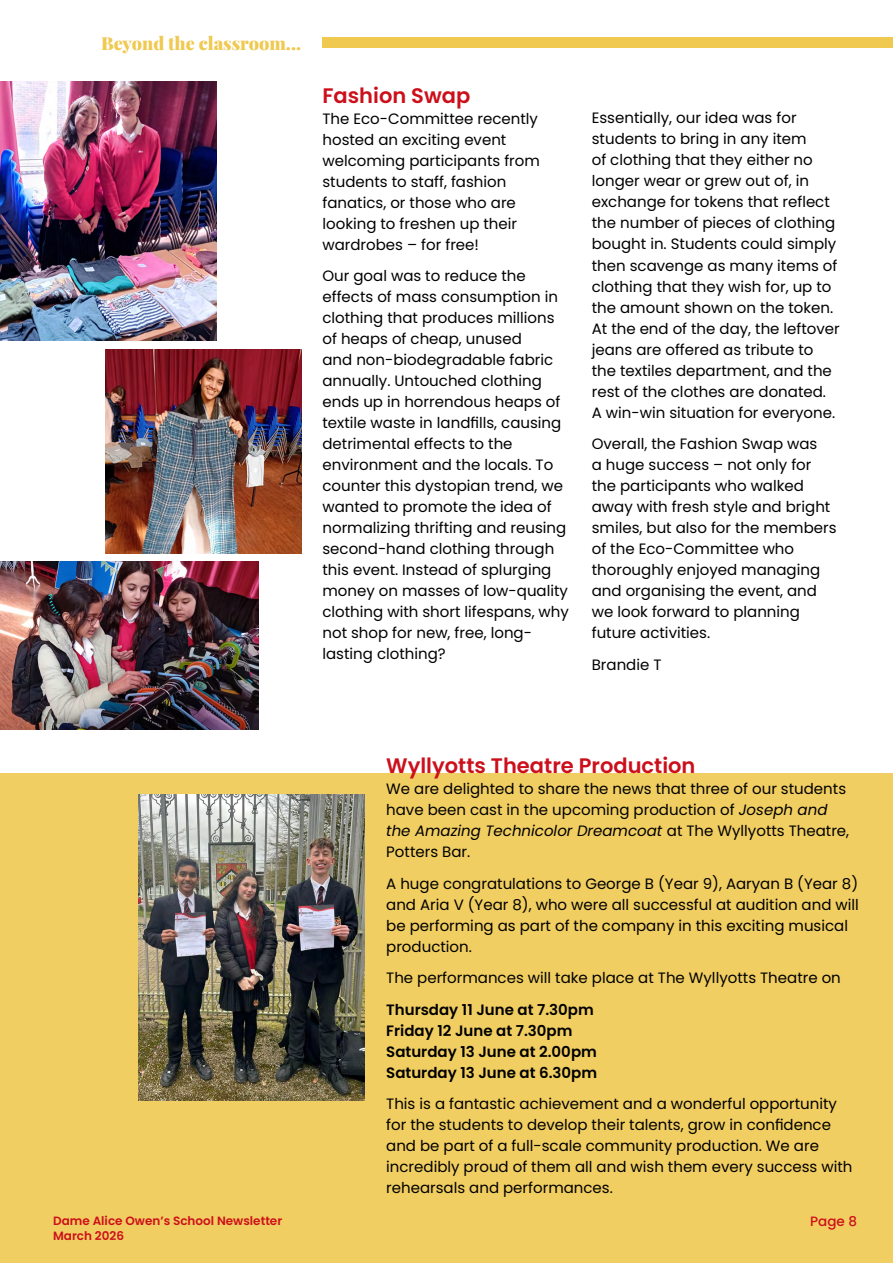
<style>
.page{position:relative;width:893px;height:1263px;background:#fff}
.page>*{position:absolute;margin:0;border:0;box-sizing:border-box;transform-origin:0 0}
.t1{font:600 21px "Poppins";color:#cc101b}
.t2{font:900 18px "Playfair Display";color:#f0c951}
.t3{font:15px/21px "Poppins";color:#000}
.t4{font:600 15px/21px "Poppins";color:#000}
.t5{font:500 13.5px "Poppins";color:#cc101b}
.t6{font:600 12px "Poppins";color:#cc101b}
.s1{font-style:italic}
</style>
<div class="page">
<div style="left:0;top:1182px;width:893px;height:81px;background:#f1ce61"></div>
<div style="left:322px;top:37px;width:571px;height:11px;background:#f0c951"></div>
<div style="left:0;top:773px;width:893px;height:424px;background:#f1ce61"></div>
<img style="left:105px;top:349px;width:196px;height:204px">
<img style="left:0;top:82px;width:216px;height:259px">
<img style="left:0;top:562px;width:259px;height:168px">
<img style="left:138px;top:794px;width:227px;height:306px">
<p class="t2" style="left:101px;top:29px;width:202px">Beyond the classroom...</p>
<h1 class="t1" style="left:322px;top:83px;width:149px">Fashion Swap</h1>
<p class="t3" style="left:322px;top:108px;width:219px">The Eco-Committee recently hosted an exciting event welcoming participants from students to staff, fashion fanatics, or those who are looking to freshen up their wardrobes – for free!</p>
<p class="t3" style="left:322px;top:266px;width:248px">Our goal was to reduce the effects of mass consumption in clothing that produces millions of heaps of cheap, unused<br>and non-biodegradable fabric annually. Untouched clothing ends up in horrendous heaps of textile waste in landfills, causing detrimental effects to the environment and the locals. To counter this dystopian trend, we wanted to promote the idea of normalizing thrifting and reusing second-hand clothing through this event. Instead of splurging money on masses of low-quality clothing with short lifespans, why not shop for new, free, long&shy;lasting clothing?</p>
<p class="t3" style="left:592px;top:108px;width:250px">Essentially, our idea was for students to bring in any item<br>of clothing that they either no longer wear or grew out of, in exchange for tokens that reflect the number of pieces of clothing bought in. Students could simply then scavenge as many items of clothing that they wish for, up to the amount shown on the token.<br>At the end of the day, the leftover jeans are offered as tribute to the textiles department, and the rest of the clothes are donated.<br>A win-win situation for everyone.</p>
<p class="t3" style="left:592px;top:433px;width:246px">Overall, the Fashion Swap was<br>a huge success – not only for the participants who walked away with fresh style and bright smiles, but also for the members of the Eco-Committee who thoroughly enjoyed managing and organising the event, and we look forward to planning future activities.</p>
<p class="t3" style="left:592px;top:654px;width:71px">Brandie T</p>
<h1 class="t1" style="left:386px;top:753px;width:311px">Wyllyotts Theatre Production</h1>
<p class="t3" style="left:386px;top:778px;width:464px">We are delighted to share the news that three of our students have been cast in the upcoming production of <span class="s1">Joseph and the Amazing Technicolor Dreamcoat</span> at The Wyllyotts Theatre, Potters Bar.</p>
<p class="t3" style="left:386px;top:873px;width:474px">A huge congratulations to George B (Year 9), Aaryan B (Year 8) and Aria V (Year 8), who were all successful at audition and will be performing as part of the company in this exciting musical production.</p>
<p class="t3" style="left:386px;top:967px;width:456px">The performances will take place at The Wyllyotts Theatre on</p>
<p class="t4" style="left:386px;top:999px;width:212px">Thursday 11 June at 7.30pm<br>Friday 12 June at 7.30pm<br>Saturday 13 June at 2.00pm<br>Saturday 13 June at 6.30pm</p>
<p class="t3" style="left:386px;top:1093px;width:468px">This is a fantastic achievement and a wonderful opportunity for the students to develop their talents, grow in confidence and be part of a full-scale community production. We are incredibly proud of them all and wish them every success with rehearsals and performances.</p>
<p class="t6" style="left:53px;top:1213px;width:231px">Dame Alice Owen’s School Newsletter</p>
<p class="t5" style="left:810px;top:1213px;width:48px">Page 8</p>
<p class="t6" style="left:53px;top:1228px;width:72px">March 2026</p>
</div>
